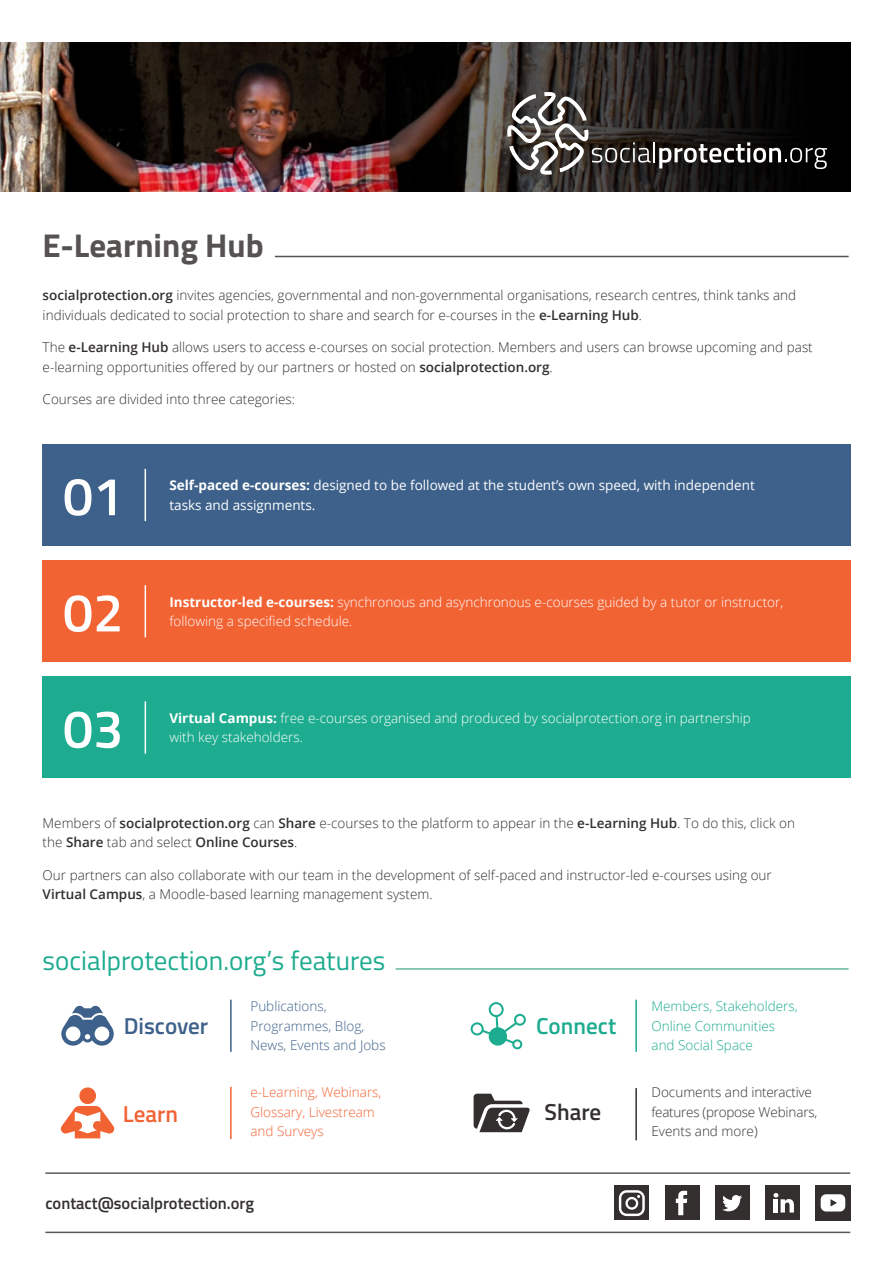
<style>
.page{position:relative;width:893px;height:1263px;background:#fff}
.page>*{position:absolute;margin:0;border:0;box-sizing:border-box;transform-origin:0 0}
.t1{font:600 53.85px "Titillium";color:#fff}
.Titulo_principal{font:700 33px "Titillium";color:#565252}
.Titulo2_verde{font:27px "Titillium";color:#1dac8f}
.t2{font:600 23.1px "Titillium";color:#3d618a}
.t3{font:600 23.1px "Titillium";color:#1dac8f}
.t4{font:600 23.1px "Titillium";color:#f26334}
.t5{font:600 23.1px "Titillium";color:#332f2f}
.t6{font:600 16.5px "Titillium";color:#332f2f}
.Miolo{font:300 13.5px/19.5px "Open Sans";color:#332f2f}
.Miolo_box{font:300 13.5px/19.5px "Open Sans";color:#fff}
.Miolo_box-2{font:13.5px/19.5px "Open Sans";color:#fff}
.Miolo_box-3{font:300 13.5px/19.5px "Open Sans";letter-spacing:-.01em;color:#332f2f}
.Miolo_box-4{font:300 13.5px/19.5px "Open Sans";color:#1dac8f}
.Miolo_box-5{font:300 13.5px/19.5px "Open Sans";color:#f26334}
.Miolo_box-6{font:300 13.5px/19.5px "Open Sans";color:#3d618a}
.s1{font-weight:600}
.s2{font-weight:700}
</style>
<div class="page">
<hr style="left:45px;top:1172px;width:805px;height:2px;background:#58595b">
<hr style="left:45px;top:1231px;width:805px;height:2px;background:#58595b">
<div style="left:665px;top:1185px;width:34px;height:35px;background:#332f2f"></div>
<svg style="left:676px;top:1191px;width:11px;height:24px"></svg>
<div style="left:715px;top:1185px;width:35px;height:35px;background:#332f2f"></div>
<svg style="left:722px;top:1195px;width:20px;height:16px"></svg>
<div style="left:765px;top:1185px;width:35px;height:35px;background:#332f2f"></div>
<svg style="left:773px;top:1193px;width:21px;height:19px"></svg>
<hr style="left:774px;top:1199px;width:4px;height:13px;background:#fff">
<div style="left:614px;top:1185px;width:35px;height:35px;background:#332f2f"></div>
<svg style="left:619px;top:1190px;width:26px;height:26px"></svg>
<div style="left:815px;top:1185px;width:35px;height:35px;background:#332f2f"></div>
<svg style="left:821px;top:1194px;width:24px;height:17px"></svg>
<hr style="left:275px;top:256px;width:574px;height:1px;background:#565252">
<div style="left:42px;top:444px;width:808px;height:101px;background:#3d618a"></div>
<div style="left:42px;top:561px;width:808px;height:101px;background:#f26334"></div>
<div style="left:42px;top:677px;width:808px;height:101px;background:#1dac8f"></div>
<hr style="left:145px;top:469px;width:1px;height:52px;background:#fff">
<hr style="left:145px;top:585px;width:1px;height:52px;background:#fff">
<hr style="left:145px;top:701px;width:1px;height:52px;background:#fff">
<hr style="left:396px;top:968px;width:453px;height:2px;background:#61b8a1">
<svg style="left:61px;top:1006px;width:53px;height:40px"></svg>
<svg style="left:471px;top:1002px;width:55px;height:47px"></svg>
<svg style="left:61px;top:1087px;width:53px;height:51px"></svg>
<svg style="left:474px;top:1094px;width:56px;height:38px"></svg>
<hr style="left:230px;top:1000px;width:2px;height:52px;background:#3d618a">
<hr style="left:230px;top:1087px;width:2px;height:52px;background:#f26334">
<hr style="left:635px;top:1000px;width:2px;height:52px;background:#1dac8f">
<hr style="left:635px;top:1088px;width:2px;height:52px;background:#332f2f">
<img style="left:0;top:43px;width:850px;height:148px">
<svg style="left:507px;top:91px;width:144px;height:84px;background:#57534f"></svg>
<hr style="left:653px;top:142px;width:2px;height:20px;background:#fff">
<svg style="left:659px;top:142px;width:168px;height:27px"></svg>
<p class="Titulo_principal" style="left:43px;top:220px;width:223px">E-Learning Hub</p>
<p class="Miolo" style="left:43px;top:285px;width:755px"><span class="s1">socialprotection.org</span> invites agencies, governmental and non-governmental organisations, research centres, think tanks and individuals dedicated to social protection to share and search for e-courses in the <span class="s1">e-Learning Hub</span>.</p>
<p class="Miolo" style="left:43px;top:337px;width:772px">The <span class="s1">e-Learning Hub</span> allows users to access e-courses on social protection. Members and users can browse upcoming and past e-learning opportunities offered by our partners or hosted on <span class="s1">socialprotection.org</span>.</p>
<p class="Miolo" style="left:43px;top:389px;width:254px">Courses are divided into three categories:</p>
<p class="t1" style="left:63px;top:456px;width:62px">01</p>
<p class="Miolo_box-2" style="left:169px;top:475px;width:587px"><span class="s2">Self-paced e-courses:</span> designed to be followed at the student’s own speed, with independent tasks and assignments.</p>
<p class="t1" style="left:63px;top:572px;width:62px">02</p>
<p class="Miolo_box" style="left:169px;top:592px;width:615px"><span class="s2">Instructor-led e-courses:</span> synchronous and asynchronous e-courses guided by a tutor or instructor, following a specified schedule.</p>
<p class="t1" style="left:63px;top:688px;width:62px">03</p>
<p class="Miolo_box" style="left:169px;top:708px;width:583px"><span class="s2">Virtual Campus:</span> free e-courses organised and produced by socialprotection.org in partnership with key stakeholders.</p>
<p class="Miolo" style="left:43px;top:813px;width:754px">Members of <span class="s1">socialprotection.org</span> can <span class="s1">Share</span> e-courses to the platform to appear in the <span class="s1">e-Learning Hub</span>. To do this, click on the <span class="s1">Share</span> tab and select <span class="s1">Online Courses</span>.</p>
<p class="Miolo" style="left:43px;top:865px;width:731px">Our partners can also collaborate with our team in the development of self-paced and instructor-led e-courses using our<br><span class="s1">Virtual Campus</span>, a Moodle-based learning management system.</p>
<p class="Titulo2_verde" style="left:43px;top:940px;width:344px">socialprotection.org’s features</p>
<p class="t2" style="left:124px;top:1009px;width:86px">Discover</p>
<p class="t4" style="left:123px;top:1096px;width:57px">Learn</p>
<p class="Miolo_box-6" style="left:250px;top:996px;width:137px">Publications,<br>Programmes, Blog,<br>News, Events and Jobs</p>
<p class="Miolo_box-5" style="left:250px;top:1082px;width:133px">e-Learning, Webinars,<br>Glossary, Livestream and Surveys</p>
<p class="t6" style="left:45px;top:1190px;width:210px">contact@socialprotection.org</p>
<p class="t3" style="left:536px;top:1009px;width:82px">Connect</p>
<p class="t5" style="left:544px;top:1095px;width:58px">Share</p>
<p class="Miolo_box-4" style="left:651px;top:996px;width:148px">Members, Stakeholders,<br>Online Communities and Social Space</p>
<p class="Miolo_box-3" style="left:651px;top:1082px;width:168px">Documents and interactive features (propose Webinars,<br>Events and more)</p>
</div>
